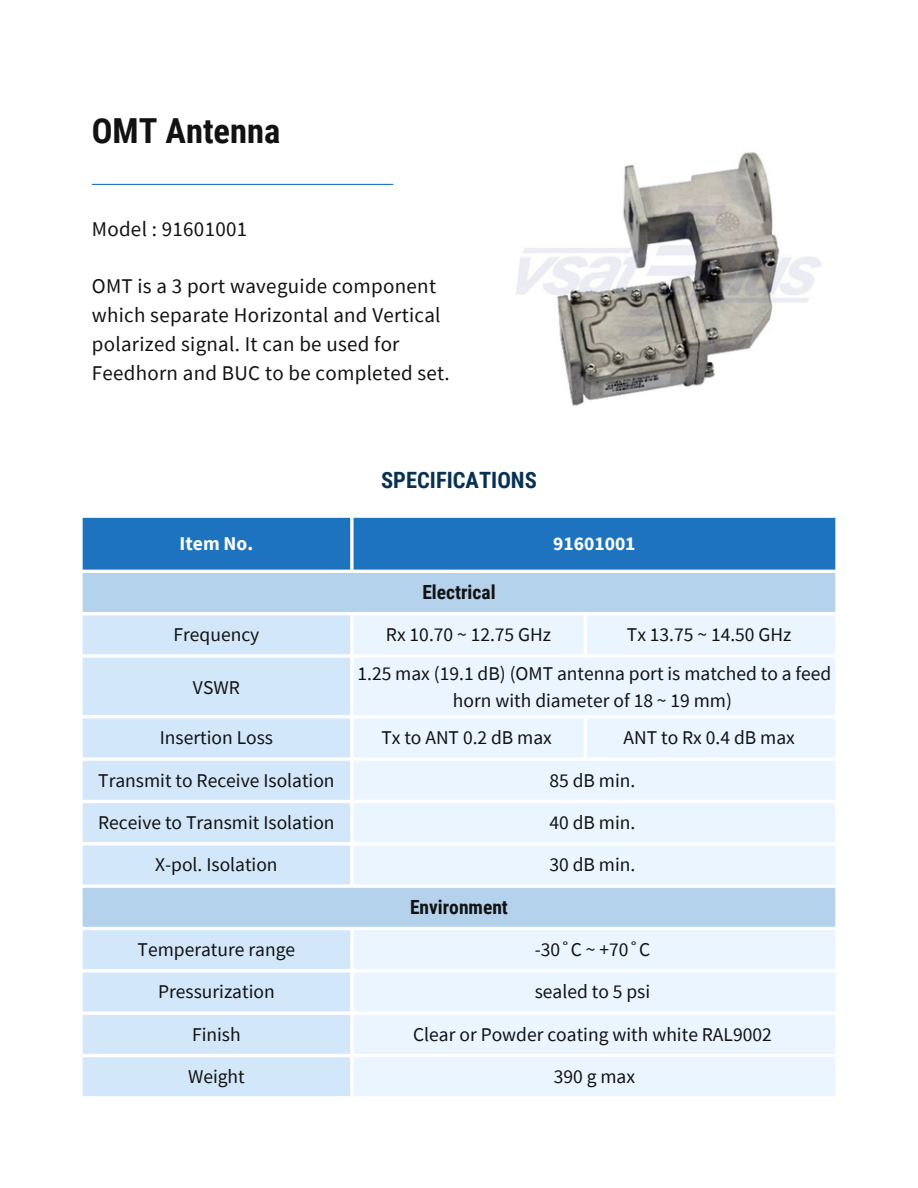
<style>
.page{position:relative;width:918px;height:1188px;background:#fff}
.page>*{position:absolute;margin:0;border:0;box-sizing:border-box;transform-origin:0 0}
.t1{font:700 34.5px "Roboto Condensed";color:#121212}
.t2{font:700 22.5px "Roboto Condensed";color:#093154}
.t3{font:21px/29px "Source Sans Pro";letter-spacing:.015em;color:#121212}
.t4{font:19.5px/27px "Source Sans Pro";color:#121212;text-align:center}
.t5{font:700 19.5px "Roboto Condensed";color:#121212}
.t6{font:700 19.5px "Source Sans Pro";color:#fff}
</style>
<div class="page">
<div style="left:83px;top:518px;width:752px;height:52px;background:#1e73be"></div>
<svg style="left:83px;top:573px;width:752px;height:354px;background:#bbd6ed"></svg>
<svg style="left:83px;top:615px;width:267px;height:481px;background:#d3e6f9"></svg>
<svg style="left:354px;top:615px;width:481px;height:481px;background:#e7f2fd"></svg>
<hr style="left:92px;top:184px;width:301px;height:1px;background:#1e73be">
<img style="left:516px;top:152px;width:305px;height:254px">
<h1 class="t1" style="left:92px;top:111px;width:190px">OMT Antenna</h1>
<p class="t3" style="left:92px;top:214px;width:157px">Model : 91601001</p>
<p class="t3" style="left:92px;top:271px;width:360px">OMT is a 3 port waveguide component which separate Horizontal and Vertical polarized signal. It can be used for Feedhorn and BUC to be completed set.</p>
<p class="t2" style="left:381px;top:467px;width:157px">SPECIFICATIONS</p>
<p class="t6" style="left:180px;top:531px;width:75px">Item No.</p>
<p class="t6" style="left:553px;top:531px;width:84px">91601001</p>
<p class="t5" style="left:422px;top:581px;width:75px">Electrical</p>
<p class="t4" style="left:174px;top:621px;width:87px">Frequency</p>
<p class="t4" style="left:386px;top:621px;width:167px">Rx 10.70 ~ 12.75 GHz</p>
<p class="t4" style="left:627px;top:621px;width:166px">Tx 13.75 ~ 14.50 GHz</p>
<p class="t4" style="left:193px;top:673px;width:48px">VSWR</p>
<p class="t4" style="left:357px;top:660px;width:475px">1.25 max (19.1 dB) (OMT antenna port is matched to a feed horn with diameter of 18 ~ 19 mm)</p>
<p class="t4" style="left:160px;top:724px;width:115px">Insertion Loss</p>
<p class="t4" style="left:381px;top:724px;width:172px">Tx to ANT 0.2 dB max</p>
<p class="t4" style="left:624px;top:724px;width:173px">ANT to Rx 0.4 dB max</p>
<p class="t4" style="left:98px;top:766px;width:238px">Transmit to Receive Isolation</p>
<p class="t4" style="left:550px;top:766px;width:87px">85 dB min.</p>
<p class="t4" style="left:98px;top:809px;width:238px">Receive to Transmit Isolation</p>
<p class="t4" style="left:550px;top:809px;width:87px">40 dB min.</p>
<p class="t4" style="left:155px;top:851px;width:124px">X-pol. Isolation</p>
<p class="t4" style="left:550px;top:851px;width:87px">30 dB min.</p>
<p class="t5" style="left:410px;top:896px;width:99px">Environment</p>
<p class="t4" style="left:138px;top:936px;width:159px">Temperature range</p>
<p class="t4" style="left:535px;top:936px;width:117px">-30˚C ~ +70˚C</p>
<p class="t4" style="left:158px;top:978px;width:118px">Pressurization</p>
<p class="t4" style="left:535px;top:978px;width:117px">sealed to 5 psi</p>
<p class="t4" style="left:192px;top:1020px;width:50px">Finish</p>
<p class="t4" style="left:413px;top:1020px;width:360px">Clear or Powder coating with white RAL9002</p>
<p class="t4" style="left:188px;top:1063px;width:58px">Weight</p>
<p class="t4" style="left:554px;top:1063px;width:83px">390 g max</p>
</div>
